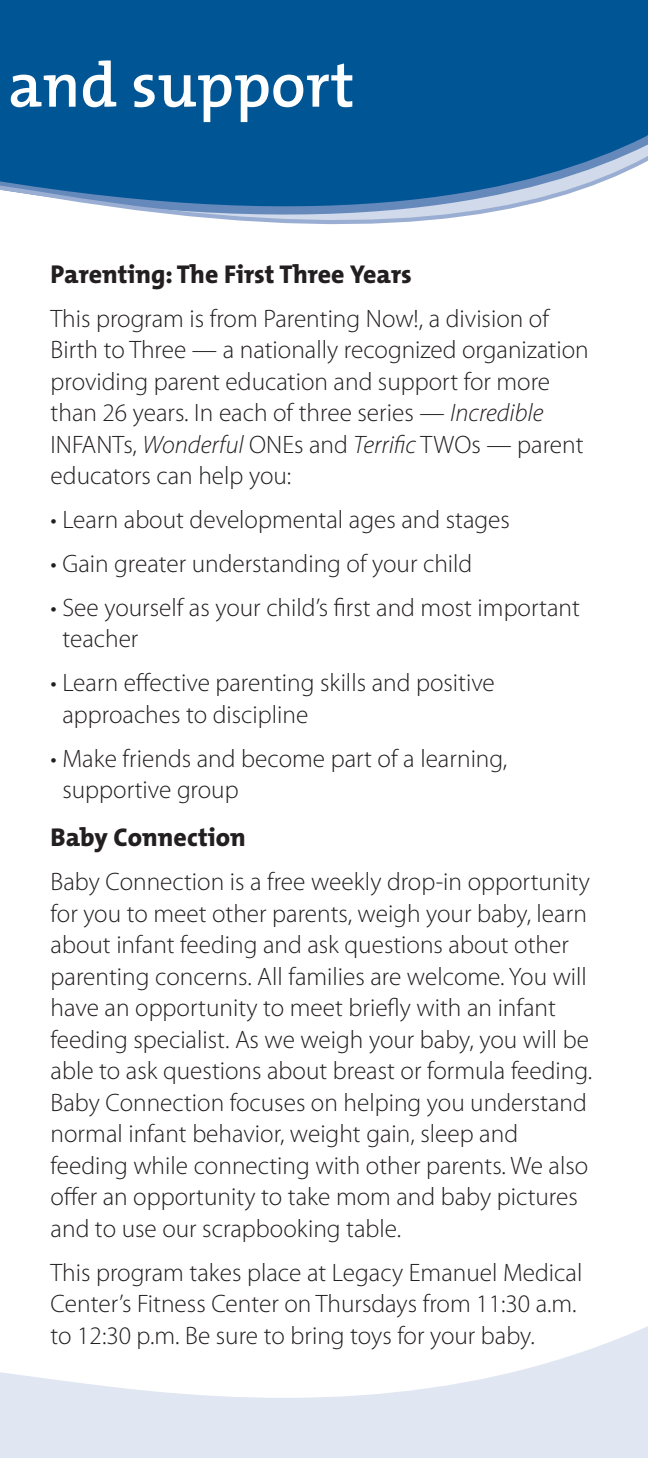
<style>
.page{position:relative;width:648px;height:1458px;background:#fff}
.page>*{position:absolute;margin:0;border:0;box-sizing:border-box;transform-origin:0 0}
.t1{font:600 63.23px "The Mix";color:#fff}
.Consumer_BRO__4x9{font:800 25.88px "The Mix";color:#231f20}
.Consumer_BRO__4x9-2{font:300 25.2px/31.5px "Myriad Pro";color:#231f20}
.s1{font-style:italic}
</style>
<div class="page">
<div style="left:0;top:0;width:648px;height:114px;background:#005595"></div>
<div style="left:0;top:114px;width:648px;height:18px;background:#005595"></div>
<svg style="left:0;top:132px;width:648px;height:93px"></svg>
<svg style="left:0;top:1326px;width:648px;height:132px;fill:#e0e6f2"></svg>
<h1 class="t1" style="left:8px;top:45px;width:348px">and support</h1>
<p class="Consumer_BRO__4x9" style="left:51px;top:257px;width:363px">Parenting: The First Three Years</p>
<p class="Consumer_BRO__4x9-2" style="left:51px;top:303px;width:540px">This program is from Parenting Now!, a division of Birth to Three — a nationally recognized organization providing parent education and support for more than 26 years. In each of three series — <span class="s1">Incredible </span>INFANTs, <span class="s1">Wonderful</span> ONEs and <span class="s1">Terrific</span> TWOs — parent educators can help you:</p>
<p class="Consumer_BRO__4x9-2" style="left:51px;top:504px;width:461px">• Learn about developmental ages and stages</p>
<p class="Consumer_BRO__4x9-2" style="left:51px;top:548px;width:423px">• Gain greater understanding of your child</p>
<p class="Consumer_BRO__4x9-2" style="left:62px;top:592px;width:519px;text-indent:-12px">• See yourself as your child’s first and most important teacher</p>
<p class="Consumer_BRO__4x9-2" style="left:62px;top:667px;width:434px;text-indent:-12px">• Learn effective parenting skills and positive approaches to discipline</p>
<p class="Consumer_BRO__4x9-2" style="left:62px;top:743px;width:446px;text-indent:-12px">• Make friends and become part of a learning, supportive group</p>
<p class="Consumer_BRO__4x9" style="left:51px;top:821px;width:197px">Baby Connection</p>
<p class="Consumer_BRO__4x9-2" style="left:51px;top:867px;width:543px">Baby Connection is a free weekly drop-in opportunity for you to meet other parents, weigh your baby, learn about infant feeding and ask questions about other parenting concerns. All families are welcome. You will have an opportunity to meet briefly with an infant feeding specialist. As we weigh your baby, you will be able to ask questions about breast or formula feeding.<br>Baby Connection focuses on helping you understand normal infant behavior, weight gain, sleep and feeding while connecting with other parents. We also offer an opportunity to take mom and baby pictures and to use our scrapbooking table.</p>
<p class="Consumer_BRO__4x9-2" style="left:51px;top:1257px;width:533px">This program takes place at Legacy Emanuel Medical<br>Center’s Fitness Center on Thursdays from 11:30 a.m. to 12:30 p.m. Be sure to bring toys for your baby.</p>
</div>
